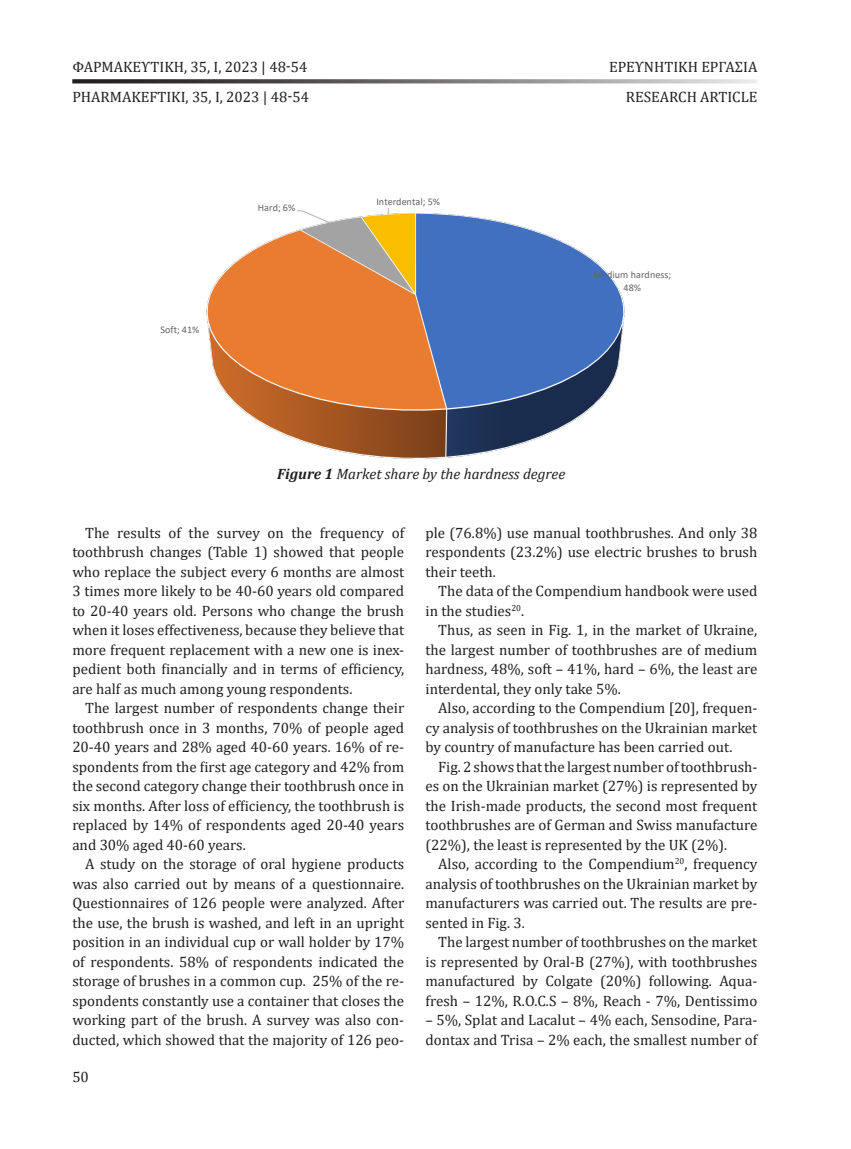
<style>
.page{position:relative;width:851px;height:1149px;background:#fff}
.page>*{position:absolute;margin:0;border:0;box-sizing:border-box;transform-origin:0 0}
.P68B1DB1-a2{font:15px/19.5px "Cambria";color:#231f20;text-align:justify}
.P68B1DB1-a5{font:15px/19.5px "Cambria";color:#231f20;text-align:justify}
.P68B1DB1-a2-2{font:italic 15px "Cambria";color:#231f20}
.t1{font:13.5px "Times New Roman";color:#231f20}
.t2{font:10.2px/12.5px "Calibri";letter-spacing:.005em;color:#636366;text-align:center}
.s1{font-weight:700}
</style>
<div class="page">
<svg style="left:72px;top:79px;width:685px;height:4px;background:#7e7c7c"></svg>
<img style="left:206px;top:208px;width:419px;height:251px">
<svg style="left:296px;top:210px;width:35px;height:14px"></svg>
<p class="P68B1DB1-a2" style="left:72px;top:57px;width:237px">ΦΑΡΜΑΚΕΥΤΙΚH, 35, I, 2023 | 48-54</p>
<p class="P68B1DB1-a2" style="left:609px;top:57px;width:150px">ΕΡΕΥΝΗΤΙΚΗ ΕΡΓΑΣΙΑ</p>
<p class="P68B1DB1-a2" style="left:72px;top:87px;width:238px">PHARMAKEFTIKI, 35, I, 2023 | 48-54</p>
<p class="P68B1DB1-a2" style="left:625px;top:87px;width:133px">RESEARCH ARTICLE</p>
<p class="t2" style="left:258px;top:201px;width:39px">Hard; 6%</p>
<p class="t2" style="left:376px;top:195px;width:65px">Interdental; 5%</p>
<p class="t2" style="left:593px;top:268px;width:79px">Medium hardness;<br>48%</p>
<p class="t2" style="left:160px;top:322px;width:41px">Soft; 41%</p>
<p class="P68B1DB1-a2-2" style="left:277px;top:463px;width:289px"><span class="s1">Figure 1</span> Market share by the hardness degree</p>
<p class="P68B1DB1-a5" style="left:72px;top:522px;width:333px;text-indent:13px">The results of the survey on the frequency of toothbrush changes (Table 1) showed that people who replace the subject every 6 months are almost 3 times more likely to be 40-60 years old compared to 20-40 years old. Persons who change the brush when it loses effectiveness, because they believe that more frequent replacement with a new one is inex&shy;pedient both financially and in terms of efficiency, are half as much among young respondents.</p>
<p class="P68B1DB1-a2" style="left:72px;top:698px;width:333px;text-indent:13px">The largest number of respondents change their toothbrush once in 3 months, 70% of people aged 20-40 years and 28% aged 40-60 years. 16% of re&shy;spondents from the first age category and 42% from the second category change their toothbrush once in six months. After loss of efficiency, the toothbrush is replaced by 14% of respondents aged 20-40 years and 30% aged 40-60 years.</p>
<p class="P68B1DB1-a2" style="left:72px;top:854px;width:333px;text-indent:13px">A study on the storage of oral hygiene products was also carried out by means of a questionnaire.<br>Questionnaires of 126 people were analyzed. After the use, the brush is washed, and left in an upright position in an individual cup or wall holder by 17% of respondents. 58% of respondents indicated the storage of brushes in a common cup. 25% of the re&shy;spondents constantly use a container that closes the working part of the brush. A survey was also con&shy;ducted, which showed that the majority of 126 peo-</p>
<p class="P68B1DB1-a2" style="left:425px;top:522px;width:333px">ple (76.8%) use manual toothbrushes. And only 38 respondents (23.2%) use electric brushes to brush their teeth.</p>
<p class="P68B1DB1-a2" style="left:425px;top:581px;width:333px;text-indent:13px">The data of the Compendium handbook were used in the studies<sup>20</sup>.</p>
<p class="P68B1DB1-a2" style="left:425px;top:620px;width:333px;text-indent:13px">Thus, as seen in Fig. 1, in the market of Ukraine, the largest number of toothbrushes are of medium hardness, 48%, soft – 41%, hard – 6%, the least are interdental, they only take 5%.</p>
<p class="P68B1DB1-a2" style="left:425px;top:698px;width:333px;text-indent:13px">Also, according to the Compendium [20], frequen&shy;cy analysis of toothbrushes on the Ukrainian market by country of manufacture has been carried out.</p>
<p class="P68B1DB1-a2" style="left:425px;top:756px;width:333px;text-indent:13px">Fig. 2 shows that the largest number of toothbrush&shy;es on the Ukrainian market (27%) is represented by the Irish-made products, the second most frequent toothbrushes are of German and Swiss manufacture (22%), the least is represented by the UK (2%).</p>
<p class="P68B1DB1-a2" style="left:425px;top:854px;width:333px;text-indent:13px">Also, according to the Compendium<sup>20</sup>, frequency analysis of toothbrushes on the Ukrainian market by manufacturers was carried out. The results are pre&shy;sented in Fig. 3.</p>
<p class="P68B1DB1-a2" style="left:425px;top:932px;width:333px;text-indent:13px">The largest number of toothbrushes on the market is represented by Oral-B (27%), with toothbrushes manufactured by Colgate (20%) following. Aqua&shy;fresh – 12%, R.O.C.S – 8%, Reach - 7%, Dentissimo</p>
<p class="P68B1DB1-a2" style="left:425px;top:1010px;width:333px">– 5%, Splat and Lacalut – 4% each, Sensodine, Para&shy;dontax and Trisa – 2% each, the smallest number of</p>
<p class="t1" style="left:299px;top:530px;width:234px">Fig. 1 Market share by the hardness degree</p>
<p class="t1" style="left:152px;top:601px;width:449px">hardness, 48%, soft – 41%, hard – 6%, the least are interdental, they only take 5%.</p>
<p class="t1" style="left:152px;top:641px;width:528px">Also, according to the Compendium [20], frequency analysis of toothbrushes on the Ukrainian</p>
<p class="P68B1DB1-a2" style="left:72px;top:1066px;width:18px">50</p>
</div>
